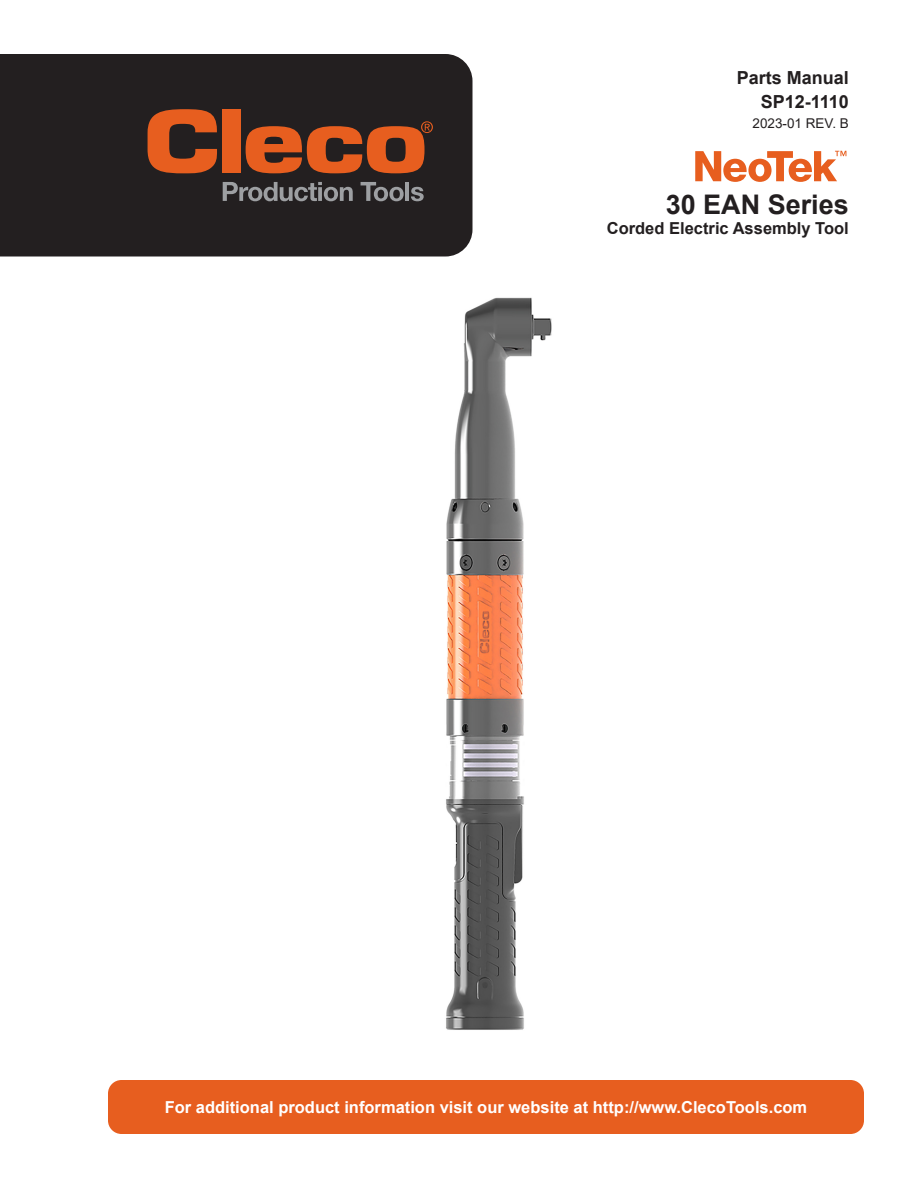
<style>
.page{position:relative;width:918px;height:1188px;background:#fff}
.page>*{position:absolute;margin:0;border:0;box-sizing:border-box;transform-origin:0 0}
.t1{font:700 27px "Arial";color:#231f20}
.t2{font:700 18px/24.9px "Arial";color:#231f20;text-align:right}
.t3{font:700 16.5px "Arial";color:#fff}
.t4{font:700 16.5px "Arial";color:#231f20}
.t5{font:13.5px "Arial";color:#231f20}
</style>
<div class="page">
<div style="left:0;top:54px;width:472px;height:202px;background:#231f20"></div>
<svg style="left:148px;top:109px;width:69px;height:64px;background:#a0471f"></svg>
<div style="left:223px;top:110px;width:18px;height:63px;background:#e75e1f"></div>
<svg style="left:246px;top:121px;width:187px;height:52px;background:#96431f"></svg>
<svg style="left:223px;top:182px;width:130px;height:19px;background:#585759"></svg>
<svg style="left:361px;top:182px;width:43px;height:19px"></svg>
<hr style="left:406px;top:182px;width:3px;height:19px;background:#9d9fa2">
<svg style="left:411px;top:187px;width:13px;height:14px"></svg>
<div style="left:108px;top:1080px;width:756px;height:54px;background:#e75e1f;border-radius:14px"></div>
<svg style="left:695px;top:151px;width:151px;height:31px"></svg>
<img style="left:446px;top:297px;width:106px;height:733px">
<p class="t2" style="left:737px;top:65px;width:114px">Parts Manual<br>SP12-1110</p>
<p class="t5" style="left:753px;top:114px;width:98px">2023-01 REV. B</p>
<h1 class="t1" style="left:666px;top:186px;width:185px">30 EAN Series</h1>
<p class="t4" style="left:607px;top:217px;width:244px">Corded Electric Assembly Tool</p>
<p class="t3" style="left:165px;top:1096px;width:644px">For additional product information visit our website at http://www.ClecoTools.com</p>
</div>
